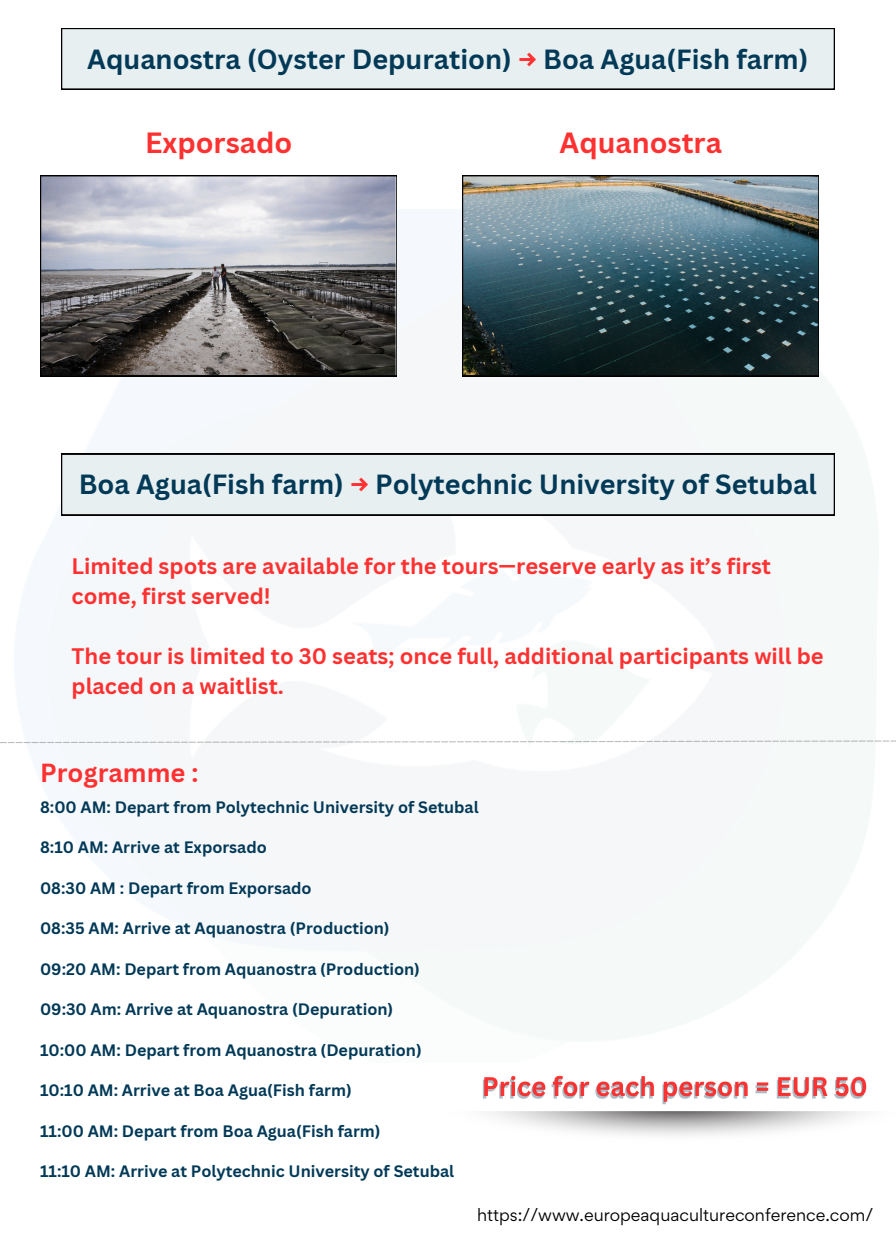
<style>
.page{position:relative;width:896px;height:1233px;background:#fff}
.page>*{position:absolute;margin:0;border:0;box-sizing:border-box;transform-origin:0 0}
.t1{font:700 28.5px "Canva Sans";color:#ff3131}
.t2{font:700 27px "Canva Sans";color:#023957}
.t3{font:700 25.5px "Canva Sans";color:#ff3131}
.t4{font:700 21.9px/30.2px "Canva Sans";color:#ff3131}
.t5{font:700 16.05px "Canva Sans";color:#023957}
.t6{font:15.9px "Gordita";color:#000}
.s1{color:#ff3131}
</style>
<div class="page">
<div style="left:61px;top:28px;width:773px;height:62px;background:#e7eff1"></div>
<img style="left:462px;top:175px;width:356px;height:201px">
<svg style="left:40px;top:175px;width:357px;height:201px;background:#858487"></svg>
<svg style="left:0;top:740px;width:896px;height:3px"></svg>
<div style="left:61px;top:454px;width:773px;height:61px;background:#e7eff1"></div>
<img style="left:482px;top:1075px;width:385px;height:30px">
<h1 class="t2" style="left:87px;top:40px;width:722px">Aquanostra (Oyster Depuration) <span class="s1">→</span> Boa Agua(Fish farm)</h1>
<h4 class="t1" style="left:145px;top:123px;width:149px">Exporsado</h4>
<h4 class="t1" style="left:559px;top:123px;width:164px">Aquanostra</h4>
<h1 class="t2" style="left:79px;top:465px;width:739px">Boa Agua(Fish farm) <span class="s1">→</span> Polytechnic University of Setubal</h1>
<h1 class="t4" style="left:72px;top:550px;width:701px">Limited spots are available for the tours—reserve early as it’s first come, first served!</h1>
<p class="t4" style="left:72px;top:641px;width:753px">The tour is limited to 30 seats; once full, additional participants will be placed on a waitlist.</p>
<h4 class="t3" style="left:40px;top:755px;width:160px">Programme :</h4>
<p class="t5" style="left:40px;top:796px;width:440px">8:00 AM: Depart from Polytechnic University of Setubal</p>
<p class="t5" style="left:40px;top:836px;width:228px">8:10 AM: Arrive at Exporsado</p>
<h1 class="t5" style="left:40px;top:877px;width:273px">08:30 AM : Depart from Exporsado</h1>
<h3 class="t5" style="left:40px;top:917px;width:351px">08:35 AM: Arrive at Aquanostra (Production)</h3>
<h3 class="t5" style="left:40px;top:958px;width:381px">09:20 AM: Depart from Aquanostra (Production)</h3>
<h2 class="t5" style="left:40px;top:998px;width:355px">09:30 Am: Arrive at Aquanostra (Depuration)</h2>
<p class="t5" style="left:40px;top:1039px;width:383px">10:00 AM: Depart from Aquanostra (Depuration)</p>
<h4 class="t5" style="left:40px;top:1079px;width:313px">10:10 AM: Arrive at Boa Agua(Fish farm)</h4>
<h4 class="t5" style="left:40px;top:1120px;width:342px">11:00 AM: Depart from Boa Agua(Fish farm)</h4>
<h4 class="t5" style="left:40px;top:1160px;width:415px">11:10 AM: Arrive at Polytechnic University of Setubal</h4>
<h4 class="t6" style="left:477px;top:1204px;width:397px">https://www.europeaquacultureconference.com/</h4>
</div>
